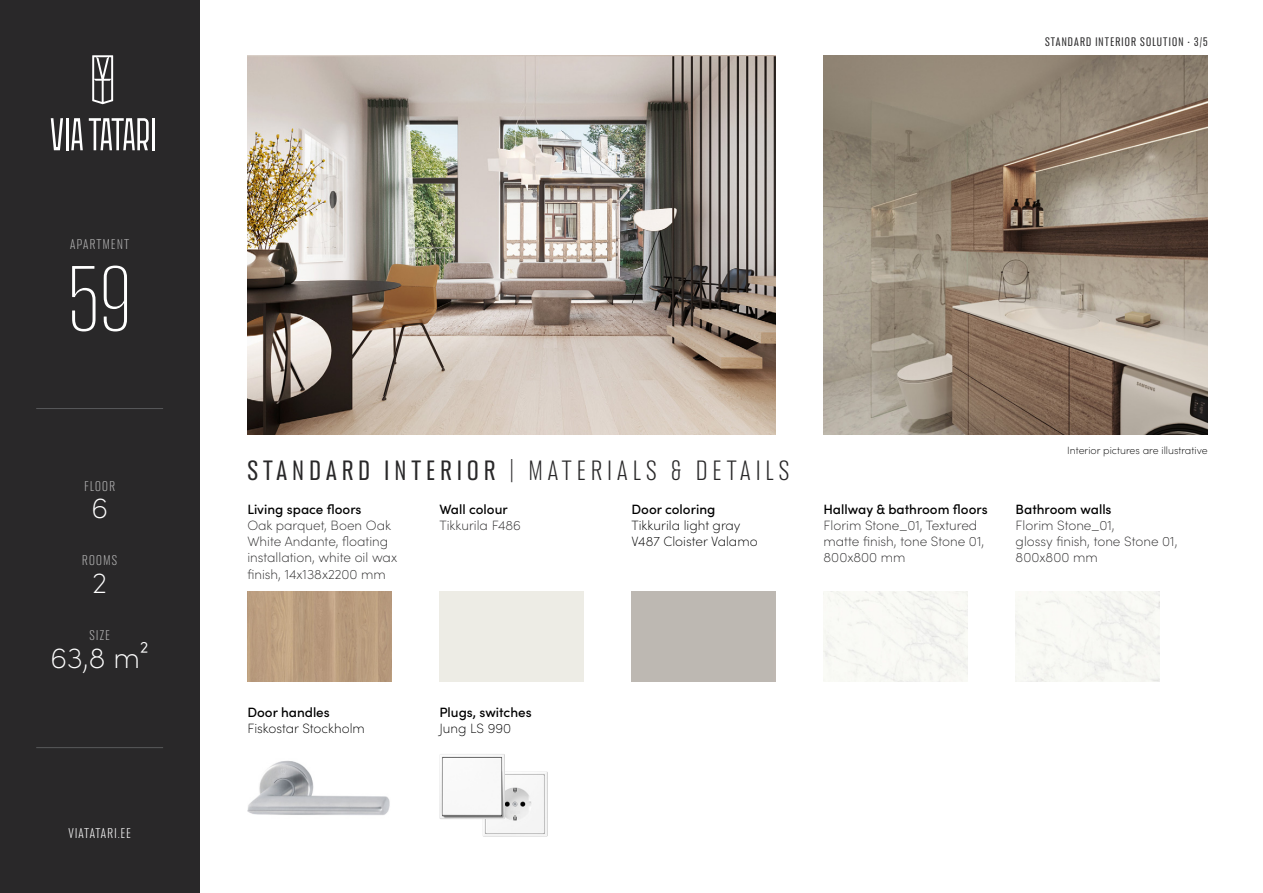
<style>
.page{position:relative;width:1263px;height:893px;background:#fff}
.page>*{position:absolute;margin:0;border:0;box-sizing:border-box;transform-origin:0 0}
.t1{font:300 90px "Anguita Sans";color:#fff}
.t2{font:200 29.1px "Sofia Pro";color:#fff}
.t3{font:27px "Anguita Sans";letter-spacing:.2em;color:#292829}
.t4{font:13.65px "Anguita Sans";letter-spacing:.1em;color:#b5b5b5}
.t5{font:13.65px "Anguita Sans";letter-spacing:.1em;color:#fff}
.t6{font:200 13.5px/16.2px "Sofia Pro";color:#292829}
.t7{font:500 13.5px "Sofia Pro";color:#000}
.t8{font:200 13.5px/16.2px "Sofia Pro";color:#000}
.t9{font:500 12px "Anguita Sans";letter-spacing:.1em;color:#292829}
.t10{font:200 10.5px "Sofia Pro";color:#000}
.s1{font-weight:500}
</style>
<div class="page">
<img style="left:247px;top:55px;width:528px;height:380px">
<img style="left:823px;top:55px;width:385px;height:380px">
<img style="left:247px;top:761px;width:143px;height:54px">
<img style="left:247px;top:592px;width:144px;height:89px">
<img style="left:482px;top:771px;width:66px;height:66px">
<img style="left:439px;top:754px;width:66px;height:65px">
<div style="left:0;top:0;width:199px;height:893px;background:#292829"></div>
<hr style="left:36px;top:747px;width:127px;height:1px;background:#58595b">
<hr style="left:36px;top:408px;width:127px;height:1px;background:#58595b">
<svg style="left:92px;top:55px;width:21px;height:49px"></svg>
<hr style="left:152px;top:118px;width:3px;height:32px;background:#fff">
<svg style="left:51px;top:118px;width:12px;height:32px"></svg>
<svg style="left:71px;top:118px;width:12px;height:32px"></svg>
<svg style="left:89px;top:118px;width:60px;height:32px"></svg>
<hr style="left:66px;top:118px;width:2px;height:32px;background:#fff">
<p class="t4" style="left:70px;top:237px;width:60px">APARTMENT</p>
<h1 class="t1" style="left:68px;top:252px;width:66px">59</h1>
<p class="t4" style="left:84px;top:479px;width:32px">FLOOR</p>
<h2 class="t2" style="left:91px;top:487px;width:18px">6</h2>
<p class="t4" style="left:82px;top:553px;width:36px">ROOMS</p>
<h2 class="t2" style="left:92px;top:562px;width:16px">2</h2>
<p class="t4" style="left:89px;top:628px;width:22px">SIZE</p>
<h2 class="t2" style="left:51px;top:636px;width:100px">63,8 m²</h2>
<p class="t5" style="left:68px;top:826px;width:64px">VIATATARI.EE</p>
<p class="t9" style="left:1045px;top:35px;width:164px">STANDARD INTERIOR SOLUTION • 3/5</p>
<p class="t10" style="left:1067px;top:443px;width:142px">Interior pictures are illustrative</p>
<h3 class="t3" style="left:247px;top:456px;width:543px"><span class="s1">STANDARD INTERIOR</span> | MATERIALS &amp; DETAILS</h3>
<p class="t7" style="left:247px;top:499px;width:116px">Living space floors</p>
<p class="t6" style="left:247px;top:516px;width:151px">Oak parquet, Boen Oak<br>White Andante, floating installation, white oil wax finish, 14x138x2200 mm</p>
<p class="t7" style="left:439px;top:499px;width:70px">Wall colour</p>
<p class="t6" style="left:439px;top:516px;width:83px">Tikkurila F486</p>
<p class="t7" style="left:631px;top:499px;width:85px">Door coloring</p>
<p class="t8" style="left:631px;top:516px;width:128px">Tikkurila light gray<br>V487 Cloister Valamo</p>
<p class="t7" style="left:823px;top:499px;width:166px">Hallway &amp; bathroom floors</p>
<p class="t6" style="left:823px;top:516px;width:162px">Florim Stone_01, Textured matte finish, tone Stone 01,<br>800x800 mm</p>
<p class="t7" style="left:1016px;top:499px;width:97px">Bathroom walls</p>
<p class="t6" style="left:1016px;top:516px;width:163px">Florim Stone_01,<br>glossy finish, tone Stone 01,<br>800x800 mm</p>
<p class="t7" style="left:247px;top:702px;width:84px">Door handles</p>
<p class="t8" style="left:247px;top:719px;width:119px">Fiskostar Stockholm</p>
<p class="t7" style="left:439px;top:702px;width:94px">Plugs, switches</p>
<p class="t8" style="left:439px;top:719px;width:73px">Jung LS 990</p>
</div>
